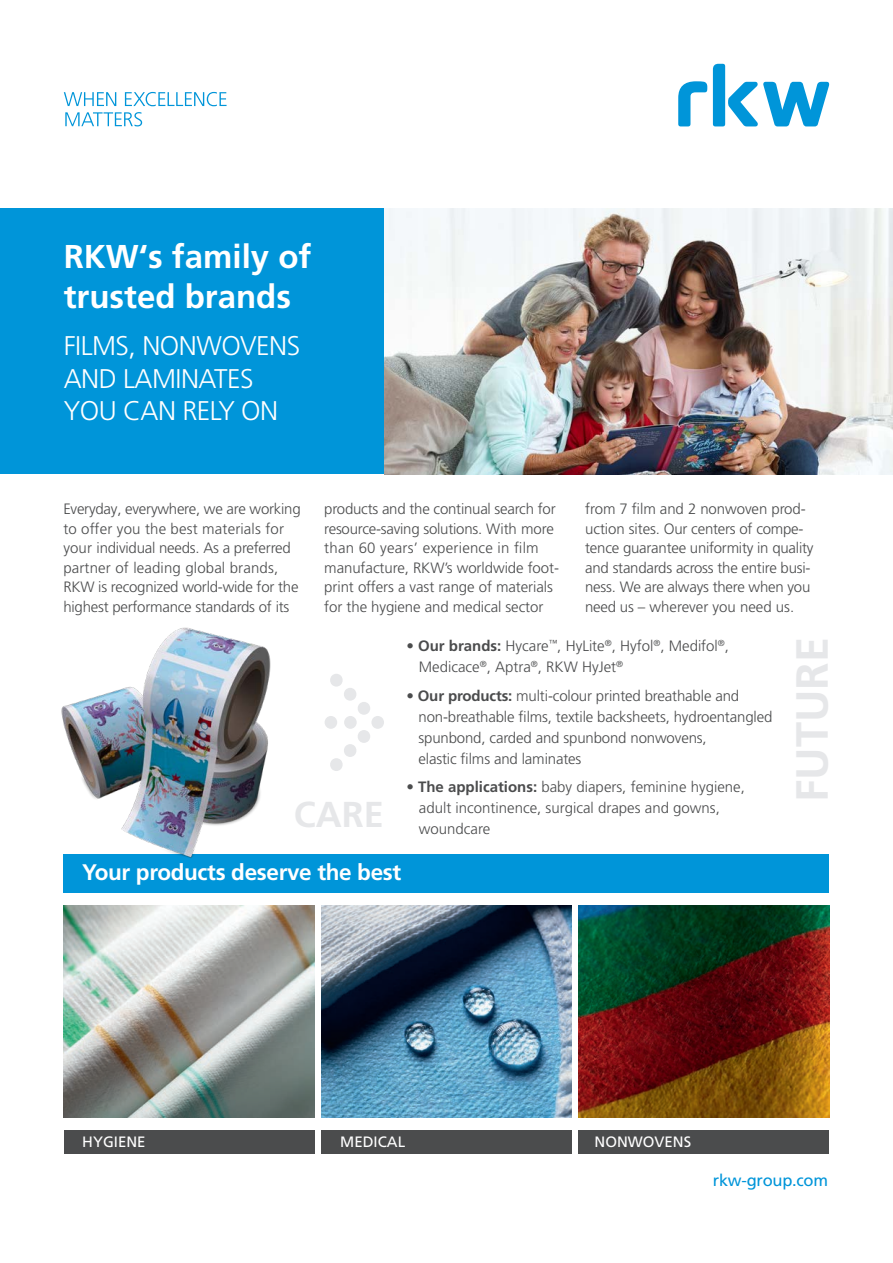
<style>
.page{position:relative;width:893px;height:1263px;background:#fff}
.page>*{position:absolute;margin:0;border:0;box-sizing:border-box;transform-origin:0 0}
.t1{font:700 45px "Frutiger LT Pro";color:#e6e7e9}
.t2{font:700 36px "Frutiger LT Pro";color:#e6e7e9}
.t3{font:700 33px "Frutiger LT Pro";color:#fff}
.t4{font:300 27px/32.4px "Frutiger LT Pro";letter-spacing:-.02em;color:#fff}
.t5{font:700 22.5px "Frutiger LT Pro";letter-spacing:-.015em;color:#fff}
.t6{font:16.5px "Frutiger LT Pro";letter-spacing:-.015em;color:#0095d9}
.t7{font:300 15px/19.5px "Frutiger LT Pro";letter-spacing:-.01em;color:#4b4c4d}
.t8{font:15px "Frutiger LT Pro";color:#fff}
.s1{font-weight:700}
</style>
<div class="page">
<div style="left:64px;top:854px;width:765px;height:38px;background:#0095d9"></div>
<div style="left:0;top:208px;width:385px;height:266px;background:#0095d9"></div>
<img style="left:385px;top:208px;width:508px;height:266px">
<img style="left:64px;top:906px;width:251px;height:212px">
<img style="left:578px;top:906px;width:251px;height:212px">
<img style="left:321px;top:906px;width:251px;height:212px">
<div style="left:321px;top:1130px;width:251px;height:23px;background:#4b4c4d"></div>
<div style="left:578px;top:1130px;width:251px;height:23px;background:#4b4c4d"></div>
<div style="left:64px;top:1130px;width:251px;height:23px;background:#4b4c4d"></div>
<svg style="left:325px;top:674px;width:59px;height:97px"></svg>
<img style="left:61px;top:627px;width:210px;height:246px">
<svg style="left:678px;top:81px;width:29px;height:45px"></svg>
<svg style="left:713px;top:64px;width:116px;height:62px"></svg>
<svg style="left:64px;top:92px;width:52px;height:14px"></svg>
<svg style="left:125px;top:92px;width:102px;height:14px"></svg>
<svg style="left:65px;top:112px;width:77px;height:14px"></svg>
<p class="t3" style="left:64px;top:237px;width:249px">RKW‘s family of</p>
<p class="t3" style="left:64px;top:277px;width:229px">trusted brands</p>
<p class="t4" style="left:64px;top:330px;width:238px">FILMS, NONWOVENS<br>AND LAMINATES<br>YOU CAN RELY ON</p>
<p class="t7" style="left:63px;top:499px;width:239px">Everyday, everywhere, we are working to offer you the best materials for your individual needs. As a preferred partner of leading global brands, RKW is recognized world-wide for the highest performance standards of its</p>
<p class="t7" style="left:324px;top:499px;width:236px">products and the continual search for resource-saving solutions. With more than 60 years’ experience in film manufacture, RKW’s worldwide foot&shy;print offers a vast range of materials for the hygiene and medical sector</p>
<p class="t7" style="left:585px;top:499px;width:230px">from 7 film and 2 nonwoven prod&shy;uction sites. Our centers of compe&shy;tence guarantee uniformity in quality and standards across the entire busi&shy;ness. We are always there when you need us – wherever you need us.</p>
<p class="t7" style="left:419px;top:636px;width:311px;line-height:21px;text-indent:-13px">• <span class="s1">Our brands:</span> Hycare<sup>™</sup>, HyLite<sup>®</sup>, Hyfol<sup>®</sup>, Medifol<sup>®</sup>,<br>Medicace<sup>®</sup>, Aptra<sup>®</sup>, RKW HyJet<sup>®</sup></p>
<p class="t1" style="left:786px;top:802px;width:167px;rotate:-90deg">FUTURE</p>
<p class="t7" style="left:418px;top:685px;width:355px;line-height:21px;text-indent:-12px">• <span class="s1">Our products:</span> multi-colour printed breathable and non-breathable films, textile backsheets, hydroentangled spunbond, carded and spunbond nonwovens,<br>elastic films and laminates</p>
<p class="t7" style="left:419px;top:776px;width:327px;line-height:21px;text-indent:-13px">• <span class="s1">The applications:</span> baby diapers, feminine hygiene, adult incontinence, surgical drapes and gowns,</p>
<p class="t7" style="left:419px;top:819px;width:73px">woundcare</p>
<p class="t2" style="left:294px;top:793px;width:91px">CARE</p>
<p class="t5" style="left:82px;top:859px;width:321px">Your products deserve the best</p>
<p class="t8" style="left:82px;top:1133px;width:65px">HYGIENE</p>
<p class="t8" style="left:340px;top:1133px;width:66px">MEDICAL</p>
<p class="t8" style="left:595px;top:1133px;width:98px">NONWOVENS</p>
<p class="t6" style="left:713px;top:1171px;width:117px">rkw-group.com</p>
</div>
